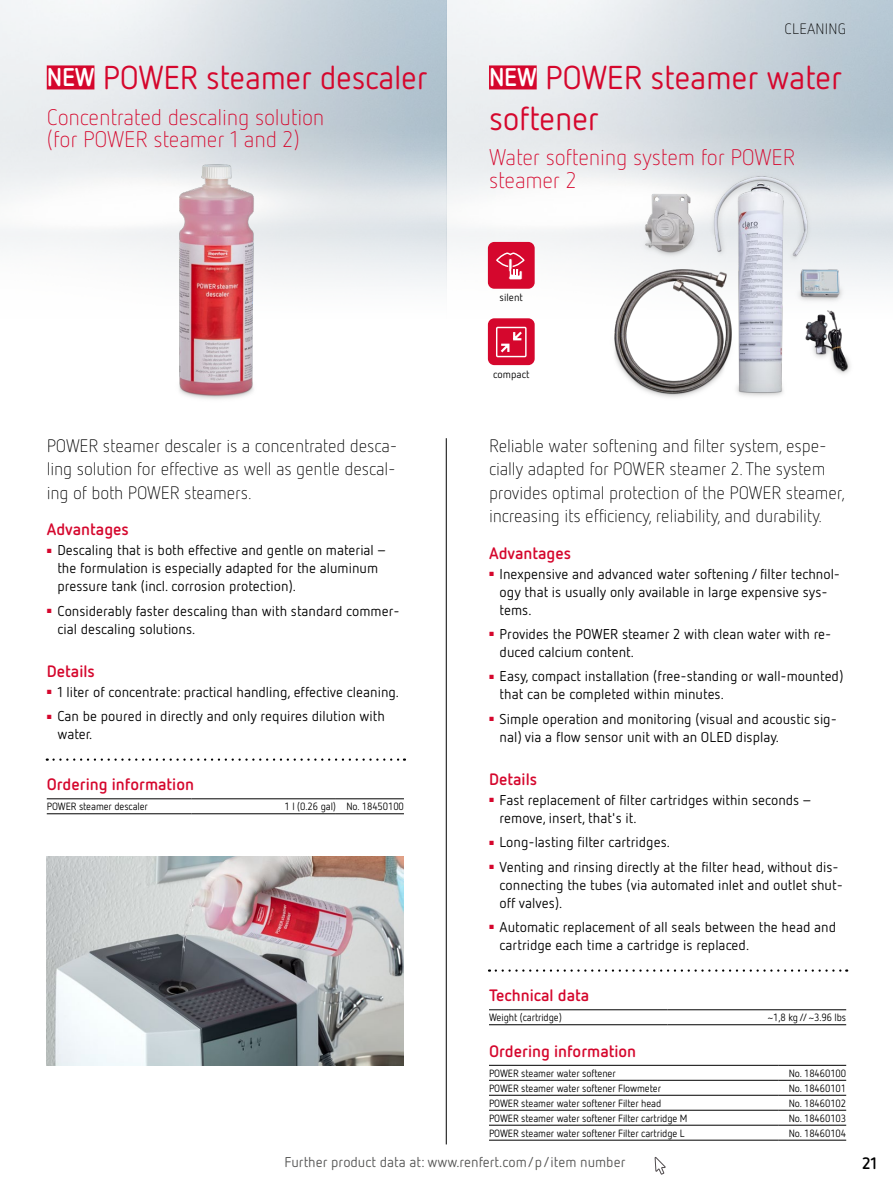
<style>
.page{position:relative;width:893px;height:1187px;background:#fff}
.page>*{position:absolute;margin:0;border:0;box-sizing:border-box;transform-origin:0 0}
.t1{font:33px/40.5px "Netto Pro";letter-spacing:-.01em;color:#d5072d}
.t2{font:300 22.5px/22.5px "Netto Pro";letter-spacing:-.01em;color:#d5072d}
.t3{font:300 18px/23.2px "Netto Pro";letter-spacing:-.01em;color:#000;text-align:justify}
.t4{font:700 16.5px "Netto Pro";color:#d5072d}
.t5{font:700 16.5px "Netto Pro";color:#000}
.t6{font:300 15px "Netto Pro";letter-spacing:.01em;color:#000}
.t7{font:14.25px/18px "Netto Pro";color:#000}
.t8{font:14.25px "Netto Pro";color:#565655}
.t9{font:10.5px "Netto Pro";letter-spacing:-.01em;color:#000;scale:.96 1}
.t10{font:10.5px "Netto Pro";letter-spacing:-.01em;color:#000}
.s1{font-weight:700;font-size:25.5px;color:#fff}
</style>
<div class="page">
<img style="left:0;top:0;width:1px;height:273px">
<svg style="left:654px;top:1157px;width:12px;height:18px"></svg>
<hr style="left:446px;top:438px;width:1px;height:706px;background:#000">
<svg style="left:54px;top:758px;width:351px;height:2px"></svg>
<img style="left:47px;top:856px;width:357px;height:208px">
<div style="left:47px;top:65px;width:47px;height:24px;background:#d5072d"></div>
<hr style="left:47px;top:798px;width:144px;height:1px;background:#000">
<hr style="left:47px;top:813px;width:144px;height:1px;background:#000">
<hr style="left:191px;top:798px;width:145px;height:1px;background:#000">
<hr style="left:191px;top:813px;width:145px;height:1px;background:#000">
<hr style="left:336px;top:798px;width:68px;height:1px;background:#000">
<hr style="left:336px;top:813px;width:68px;height:1px;background:#000">
<svg style="left:496px;top:969px;width:351px;height:2px"></svg>
<div style="left:489px;top:65px;width:48px;height:24px;background:#d5072d"></div>
<hr style="left:489px;top:1009px;width:179px;height:1px;background:#000">
<hr style="left:489px;top:1024px;width:179px;height:1px;background:#000">
<hr style="left:668px;top:1009px;width:178px;height:1px;background:#000">
<hr style="left:668px;top:1024px;width:178px;height:1px;background:#000">
<hr style="left:489px;top:1064px;width:289px;height:1px;background:#000">
<hr style="left:778px;top:1064px;width:68px;height:1px;background:#000">
<hr style="left:489px;top:1079px;width:289px;height:1px;background:#000">
<hr style="left:778px;top:1079px;width:68px;height:1px;background:#000">
<hr style="left:489px;top:1094px;width:289px;height:1px;background:#000">
<hr style="left:778px;top:1094px;width:68px;height:1px;background:#000">
<hr style="left:489px;top:1109px;width:289px;height:1px;background:#000">
<hr style="left:778px;top:1109px;width:68px;height:1px;background:#000">
<hr style="left:489px;top:1124px;width:289px;height:1px;background:#000">
<hr style="left:489px;top:1139px;width:289px;height:1px;background:#000">
<hr style="left:778px;top:1124px;width:68px;height:1px;background:#000">
<hr style="left:778px;top:1139px;width:68px;height:1px;background:#000">
<img style="left:78px;top:143px;width:278px;height:258px">
<img style="left:601px;top:151px;width:268px;height:248px">
<div style="left:488px;top:242px;width:47px;height:47px;background:#d5072d;border-radius:6px"></div>
<svg style="left:496px;top:252px;width:29px;height:28px"></svg>
<div style="left:488px;top:318px;width:47px;height:47px;background:#d5072d;border-radius:6px"></div>
<div style="left:496px;top:327px;width:31px;height:30px;border:1px solid #fff"></div>
<svg style="left:500px;top:331px;width:22px;height:22px"></svg>
<h1 class="t1" style="left:47px;top:56px;width:382px"><span class="s1">NEW</span> POWER steamer descaler</h1>
<h2 class="t2" style="left:47px;top:105px;width:279px">Concentrated descaling solution (for POWER steamer 1 and 2)</h2>
<p class="t6" style="left:784px;top:19px;width:63px">CLEANING</p>
<h1 class="t1" style="left:489px;top:56px;width:355px"><span class="s1">NEW</span> POWER steamer water softener</h1>
<h2 class="t2" style="left:489px;top:145px;width:308px">Water softening system for POWER steamer 2</h2>
<p class="t10" style="left:500px;top:291px;width:25px">silent</p>
<p class="t10" style="left:493px;top:367px;width:38px">compact</p>
<p class="t3" style="left:47px;top:434px;width:352px">POWER steamer descaler is a concentrated desca&shy;ling solution for effective as well as gentle descal&shy;ing of both POWER steamers.</p>
<p class="t4" style="left:47px;top:518px;width:84px">Advantages</p>
<p class="t7" style="left:57px;top:541px;width:331px;text-indent:-11px"><sup>■</sup> Descaling that is both effective and gentle on material – the formulation is especially adapted for the aluminum pressure tank (incl. corrosion protection).</p>
<p class="t7" style="left:57px;top:601px;width:344px;text-indent:-11px"><sup>■</sup> Considerably faster descaling than with standard commer&shy;cial descaling solutions.</p>
<p class="t4" style="left:47px;top:660px;width:50px">Details</p>
<p class="t7" style="left:47px;top:682px;width:354px"><sup>■</sup> 1 liter of concentrate: practical handling, effective cleaning.</p>
<p class="t7" style="left:57px;top:706px;width:329px;text-indent:-11px"><sup>■</sup> Can be poured in directly and only requires dilution with water.</p>
<p class="t4" style="left:47px;top:773px;width:149px">Ordering information</p>
<p class="t9" style="left:47px;top:799px;width:107px">POWER steamer descaler</p>
<p class="t9" style="left:285px;top:799px;width:126px">1 l (0.26 gal) No. 18450100</p>
<p class="t3" style="left:489px;top:434px;width:358px;text-align:left">Reliable water softening and filter system, espe&shy;cially adapted for POWER steamer 2. The system provides optimal protection of the POWER steamer, increasing its efficiency, reliability, and durability.</p>
<p class="t4" style="left:489px;top:541px;width:84px">Advantages</p>
<p class="t7" style="left:500px;top:564px;width:342px;text-indent:-11px"><sup>■</sup> Inexpensive and advanced water softening / filter technol&shy;ogy that is usually only available in large expensive sys&shy;tems.</p>
<p class="t7" style="left:500px;top:624px;width:333px;text-indent:-11px"><sup>■</sup> Provides the POWER steamer 2 with clean water with re&shy;duced calcium content.</p>
<p class="t7" style="left:500px;top:667px;width:345px;text-indent:-11px"><sup>■</sup> Easy, compact installation (free-standing or wall-mounted) that can be completed within minutes.</p>
<p class="t7" style="left:500px;top:709px;width:339px;text-indent:-11px"><sup>■</sup> Simple operation and monitoring (visual and acoustic sig&shy;nal) via a flow sensor unit with an OLED display.</p>
<p class="t4" style="left:489px;top:768px;width:50px">Details</p>
<p class="t7" style="left:500px;top:790px;width:314px;text-indent:-11px"><sup>■</sup> Fast replacement of filter cartridges within seconds – remove, insert, that's it.</p>
<p class="t7" style="left:489px;top:832px;width:182px"><sup>■</sup> Long-lasting filter cartridges.</p>
<p class="t7" style="left:500px;top:857px;width:345px;text-indent:-11px"><sup>■</sup> Venting and rinsing directly at the filter head, without dis&shy;connecting the tubes (via automated inlet and outlet shut&shy;off valves).</p>
<p class="t7" style="left:500px;top:917px;width:338px;text-indent:-11px"><sup>■</sup> Automatic replacement of all seals between the head and cartridge each time a cartridge is replaced.</p>
<p class="t4" style="left:489px;top:984px;width:102px">Technical data</p>
<p class="t9" style="left:489px;top:1010px;width:77px">Weight (cartridge)</p>
<p class="t9" style="left:768px;top:1010px;width:83px">~1,8 kg // ~3.96 lbs</p>
<p class="t4" style="left:489px;top:1040px;width:149px">Ordering information</p>
<p class="t9" style="left:489px;top:1066px;width:134px">POWER steamer water softener</p>
<p class="t9" style="left:789px;top:1066px;width:61px">No. 18460100</p>
<p class="t9" style="left:489px;top:1081px;width:181px">POWER steamer water softener Flowmeter</p>
<p class="t9" style="left:789px;top:1081px;width:61px">No. 18460101</p>
<p class="t9" style="left:489px;top:1096px;width:181px">POWER steamer water softener Filter head</p>
<p class="t9" style="left:789px;top:1096px;width:61px">No. 18460102</p>
<p class="t9" style="left:489px;top:1111px;width:208px">POWER steamer water softener Filter cartridge M</p>
<p class="t9" style="left:789px;top:1111px;width:61px">No. 18460103</p>
<p class="t9" style="left:489px;top:1126px;width:205px">POWER steamer water softener Filter cartridge L</p>
<p class="t9" style="left:789px;top:1126px;width:61px">No. 18460104</p>
<p class="t8" style="left:285px;top:1152px;width:342px">Further product data at: www.renfert.com/p/item number</p>
<p class="t5" style="left:862px;top:1151px;width:17px">21</p>
</div>
